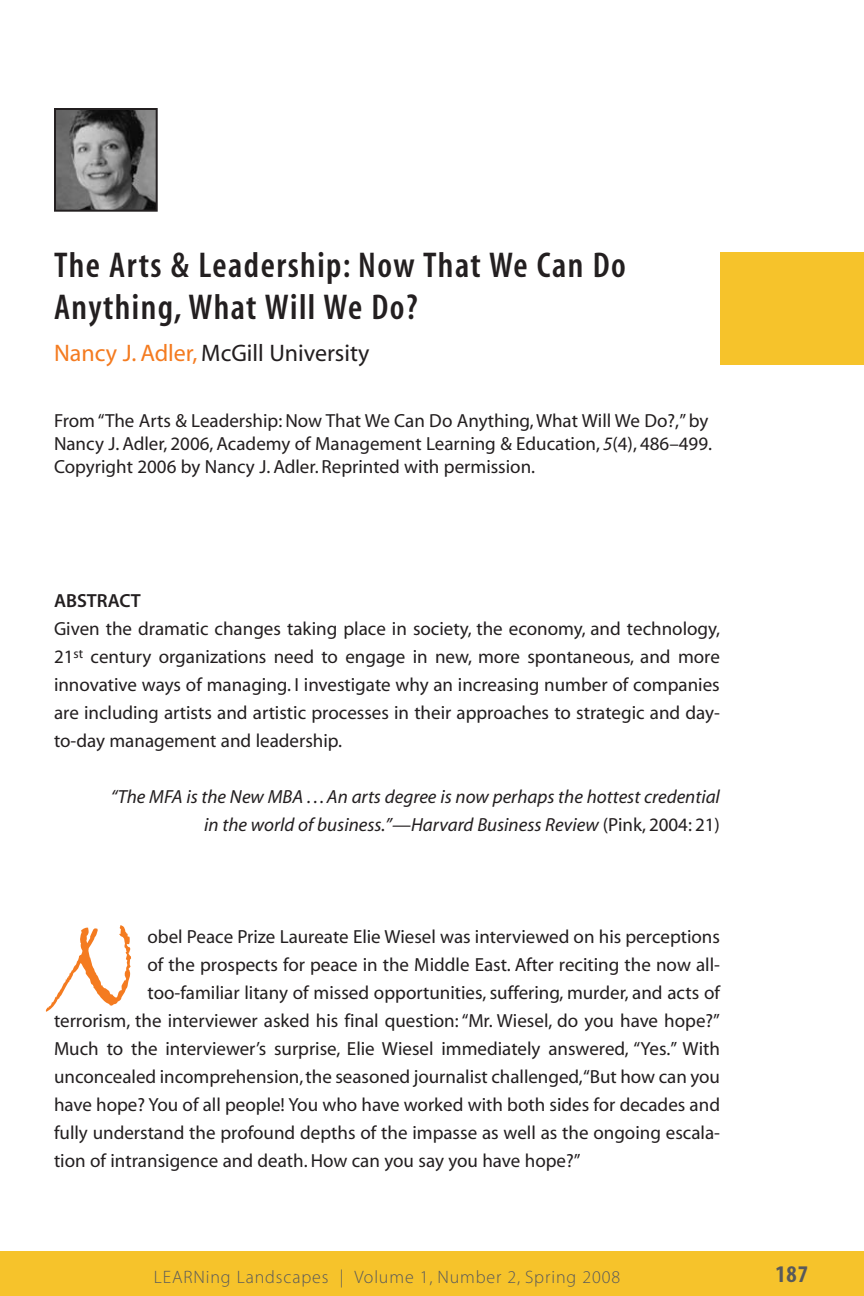
<style>
.page{position:relative;width:864px;height:1296px;background:#fff}
.page>*{position:absolute;margin:0;border:0;box-sizing:border-box;transform-origin:0 0}
.t1{font:italic 109.8px "Grimshaw Hand ITC";color:#f47b20}
.t2{font:36px/42px "Myriad MM 565 300";letter-spacing:.04em;color:#231f20}
.t3{font:24px "Myriad MM 406 600";color:#231f20}
.t4{font:24px "Myriad MM 700 300";color:#58595b}
.t5{font:19px/28px "Myriad MM 406 600";color:#231f20;text-align:justify}
.t6{font:19px/28px "Myriad MM It 406 600";color:#231f20;text-align:right}
.t7{font:19px "Myriad MM 565 600";color:#231f20}
.t8{font:18px "Myriad MM 215 600";letter-spacing:.05em;color:#58595b}
.s1{color:#f47b20}
.s2{font-family:"Myriad MM It 406 600"}
.s3{font-family:"Myriad MM 406 600"}
</style>
<div class="page">
<div style="left:0;top:1251px;width:864px;height:45px;background:#f6c32b"></div>
<div style="left:720px;top:252px;width:144px;height:112px;background:#f6c32b"></div>
<img style="left:57px;top:111px;width:98px;height:98px">
<div style="left:54px;top:108px;width:104px;height:104px;border:2px solid #231f20"></div>
<h2 class="t2" style="left:54px;top:246px;width:573px">The Arts &amp; Leadership: Now That We Can Do<br>Anything, What Will We Do?</h2>
<p class="t3" style="left:54px;top:344px;width:317px"><span class="s1">Nancy J. Adler,</span> McGill University</p>
<p class="t5" style="left:54px;top:411px;width:660px;line-height:22.8px;text-align:left">From “The Arts &amp; Leadership: Now That We Can Do Anything, What Will We Do?,” by<br>Nancy J. Adler, 2006, Academy of Management Learning &amp; Education, <span class="s2">5</span>(4), 486–499.<br>Copyright 2006 by Nancy J. Adler. Reprinted with permission.</p>
<p class="t7" style="left:54px;top:594px;width:88px">ABSTRACT</p>
<p class="t5" style="left:54px;top:616px;width:668px">Given the dramatic changes taking place in society, the economy, and technology, 21<sup>st</sup> century organizations need to engage in new, more spontaneous, and more innovative ways of managing. I investigate why an increasing number of companies are including artists and artistic processes in their approaches to strategic and day&shy;to-day management and leadership.</p>
<p class="t6" style="left:111px;top:784px;width:611px">“The MFA is the New MBA . . . An arts degree is now perhaps the hottest credential in the world of business.”—Harvard Business Review <span class="s3">(Pink, 2004: 21)</span></p>
<h1 class="t1" style="left:54px;top:914px;width:85px">N</h1>
<p class="t5" style="left:148px;top:924px;width:574px">obel Peace Prize Laureate Elie Wiesel was interviewed on his perceptions</p>
<p class="t5" style="left:148px;top:952px;width:574px">of the prospects for peace in the Middle East. After reciting the now all-</p>
<p class="t5" style="left:148px;top:980px;width:574px">too-familiar litany of missed opportunities, suffering, murder, and acts of</p>
<p class="t5" style="left:54px;top:1008px;width:667px">terrorism, the interviewer asked his final question: “Mr. Wiesel, do you have hope?”</p>
<p class="t5" style="left:54px;top:1036px;width:667px">Much to the interviewer’s surprise, Elie Wiesel immediately answered, “Yes.” With</p>
<p class="t5" style="left:54px;top:1064px;width:668px">unconcealed incomprehension, the seasoned journalist challenged,“But how can you</p>
<p class="t5" style="left:54px;top:1092px;width:668px">have hope? You of all people! You who have worked with both sides for decades and</p>
<p class="t5" style="left:54px;top:1120px;width:667px">fully understand the profound depths of the impasse as well as the ongoing escala-</p>
<p class="t5" style="left:54px;top:1148px;width:528px">tion of intransigence and death. How can you say you have hope?”</p>
<p class="t8" style="left:154px;top:1271px;width:468px">LEARNing Landscapes | Volume 1, Number 2, Spring 2008</p>
<p class="t4" style="left:775px;top:1265px;width:34px">187</p>
</div>
